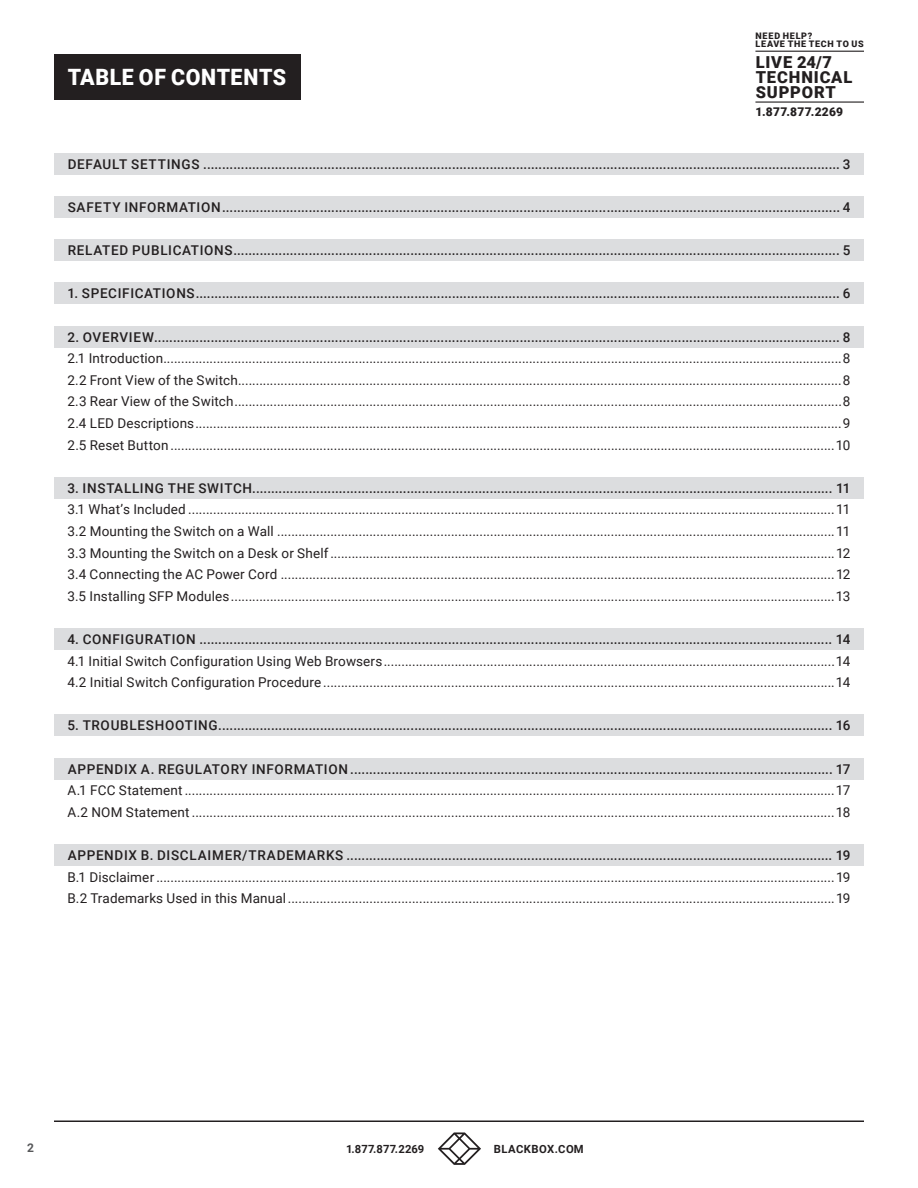
<style>
.page{position:relative;width:918px;height:1188px;background:#fff}
.page>*{position:absolute;margin:0;border:0;box-sizing:border-box;transform-origin:0 0}
.t1{font:900 22.5px "Roboto";letter-spacing:.025em;color:#fff;scale:.95 1}
.t2{font:900 16.5px/15px "Roboto";letter-spacing:.05em;color:#231f20}
.t3{font:13.5px/21.6px "Roboto";letter-spacing:.01em;color:#231f20}
.t4{font:500 13.5px "Roboto";letter-spacing:.05em;color:#231f20}
.t5{font:900 12px "Roboto";letter-spacing:.02em;color:#231f20}
.t6{font:700 12px "Roboto";color:#57585a}
.t7{font:700 11.25px "Roboto";letter-spacing:.02em;color:#231f20}
.t8{font:700 11.25px "Roboto";letter-spacing:.045em;color:#231f20}
.t9{font:900 9px/8.6px "Roboto";letter-spacing:.08em;color:#231f20}
</style>
<div class="page">
<hr style="left:54px;top:1120px;width:810px;height:2px;background:#231f20">
<hr style="left:755px;top:51px;width:109px;height:1px;background:#231f20">
<hr style="left:755px;top:101px;width:109px;height:2px;background:#231f20">
<svg style="left:438px;top:1132px;width:43px;height:33px"></svg>
<div style="left:54px;top:54px;width:246px;height:45px;background:#231f20"></div>
<div style="left:54px;top:153px;width:810px;height:21px;background:#dcdddf"></div>
<div style="left:54px;top:197px;width:810px;height:21px;background:#dcdddf"></div>
<div style="left:54px;top:240px;width:810px;height:21px;background:#dcdddf"></div>
<div style="left:54px;top:283px;width:810px;height:21px;background:#dcdddf"></div>
<div style="left:54px;top:326px;width:810px;height:21px;background:#dcdddf"></div>
<div style="left:54px;top:477px;width:810px;height:21px;background:#dcdddf"></div>
<div style="left:54px;top:629px;width:810px;height:21px;background:#dcdddf"></div>
<div style="left:54px;top:715px;width:810px;height:21px;background:#dcdddf"></div>
<div style="left:54px;top:758px;width:810px;height:21px;background:#dcdddf"></div>
<div style="left:54px;top:845px;width:810px;height:21px;background:#dcdddf"></div>
<h1 class="t1" style="left:68px;top:61px;width:231px">TABLE OF CONTENTS</h1>
<p class="t9" style="left:756px;top:31px;width:110px">NEED HELP?<br>LEAVE THE TECH TO US</p>
<p class="t2" style="left:756px;top:54px;width:98px">LIVE 24/7<br>TECHNICAL<br>SUPPORT</p>
<p class="t5" style="left:755px;top:103px;width:89px">1.877.877.2269</p>
<p class="t4" style="left:68px;top:155px;width:784px">DEFAULT SETTINGS ......................................................................................................................................................................... 3</p>
<p class="t4" style="left:68px;top:198px;width:784px">SAFETY INFORMATION.................................................................................................................................................................... 4</p>
<p class="t4" style="left:68px;top:241px;width:784px">RELATED PUBLICATIONS................................................................................................................................................................. 5</p>
<p class="t4" style="left:67px;top:284px;width:784px">1. SPECIFICATIONS........................................................................................................................................................................... 6</p>
<p class="t4" style="left:67px;top:327px;width:784px">2. OVERVIEW...................................................................................................................................................................................... 8</p>
<p class="t3" style="left:67px;top:347px;width:785px;text-align:justify">2.1 Introduction...............................................................................................................................................................................................8<br>2.2 Front View of the Switch..........................................................................................................................................................................8<br>2.3 Rear View of the Switch...........................................................................................................................................................................8<br>2.4 LED Descriptions......................................................................................................................................................................................9<br>2.5 Reset Button ...........................................................................................................................................................................................10</p>
<p class="t4" style="left:68px;top:479px;width:784px">3. INSTALLING THE SWITCH.......................................................................................................................................................... 11</p>
<p class="t3" style="left:68px;top:498px;width:785px;text-align:justify">3.1 What’s Included ......................................................................................................................................................................................11<br>3.2 Mounting the Switch on a Wall .............................................................................................................................................................11<br>3.3 Mounting the Switch on a Desk or Shelf..............................................................................................................................................12<br>3.4 Connecting the AC Power Cord ............................................................................................................................................................12<br>3.5 Installing SFP Modules..........................................................................................................................................................................13</p>
<p class="t4" style="left:68px;top:630px;width:784px">4. CONFIGURATION ........................................................................................................................................................................ 14</p>
<p class="t3" style="left:68px;top:650px;width:785px">4.1 Initial Switch Configuration Using Web Browsers...............................................................................................................................14<br>4.2 Initial Switch Configuration Procedure ................................................................................................................................................14</p>
<p class="t4" style="left:68px;top:716px;width:784px">5. TROUBLESHOOTING................................................................................................................................................................... 16</p>
<p class="t4" style="left:68px;top:759px;width:784px">APPENDIX A. REGULATORY INFORMATION ................................................................................................................................ 17</p>
<p class="t3" style="left:68px;top:779px;width:785px">A.1 FCC Statement.......................................................................................................................................................................................17<br>A.2 NOM Statement .....................................................................................................................................................................................18</p>
<p class="t4" style="left:68px;top:846px;width:784px">APPENDIX B. DISCLAIMER/TRADEMARKS ................................................................................................................................. 19</p>
<p class="t3" style="left:68px;top:866px;width:785px">B.1 Disclaimer...............................................................................................................................................................................................19<br>B.2 Trademarks Used in this Manual..........................................................................................................................................................19</p>
<p class="t6" style="left:27px;top:1139px;width:8px">2</p>
<p class="t7" style="left:346px;top:1141px;width:80px">1.877.877.2269</p>
<p class="t8" style="left:494px;top:1141px;width:91px">BLACKBOX.COM</p>
</div>
